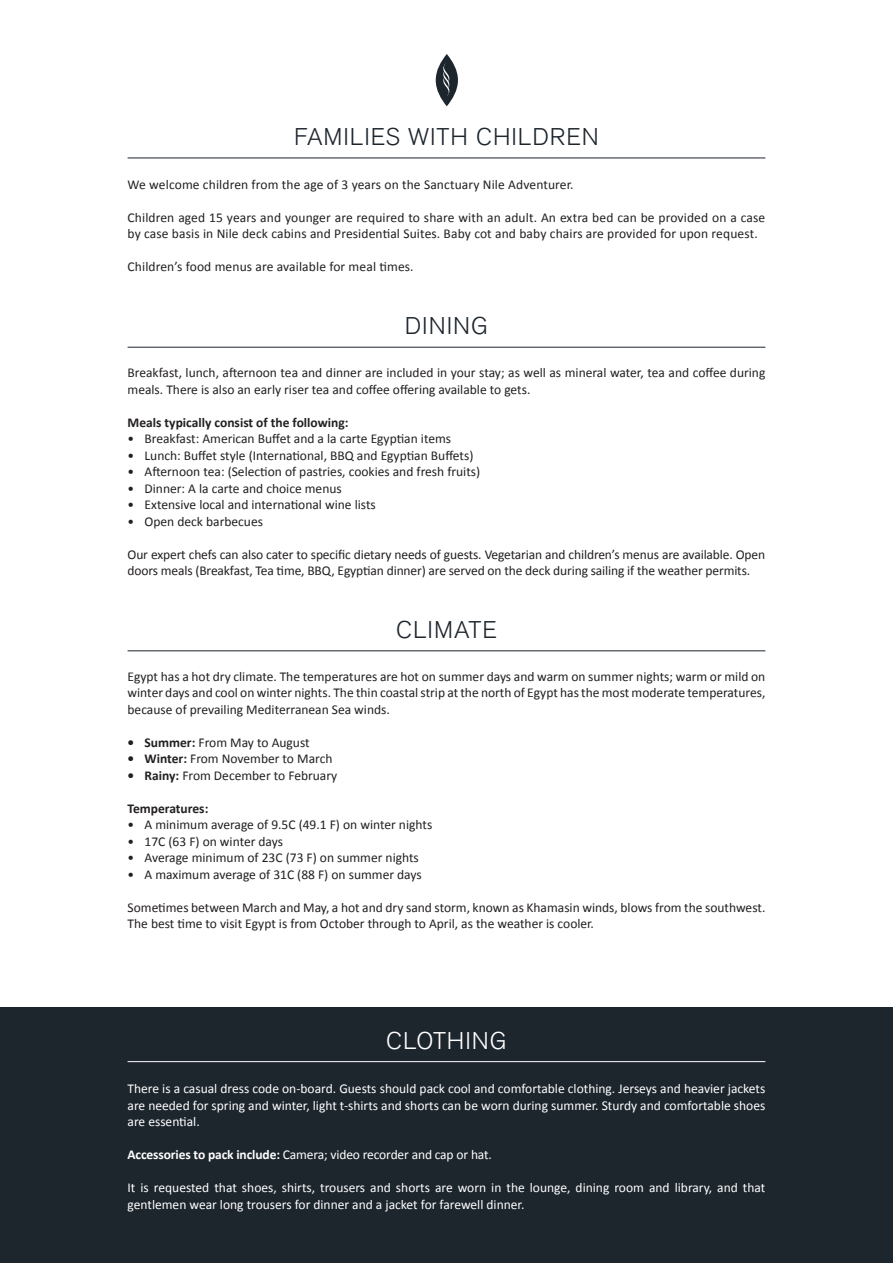
<style>
.page{position:relative;width:893px;height:1263px;background:#fff}
.page>*{position:absolute;margin:0;border:0;box-sizing:border-box;transform-origin:0 0}
.SR_Main_Title{font:300 24px "Akzidenz Grotesk BQ";letter-spacing:.04em;color:#1d252d}
.SR_Main_Title-2{font:300 24px "Akzidenz Grotesk BQ";letter-spacing:.04em;color:#fff}
.Bullet{font:13.5px/16.5px "Calibri";color:#231f20}
.Bullet-2{font:13.5px/16.5px "Calibri";color:#fff;text-align:justify}
.Body_text{font:13.5px/16.5px "Calibri";letter-spacing:.01em;color:#231f20}
.Bullet-3{font:700 13.5px "Calibri";color:#231f20}
.s1{font-weight:700}
</style>
<div class="page">
<hr style="left:128px;top:158px;width:637px;height:1px;background:#1d252d">
<svg style="left:436px;top:54px;width:22px;height:52px"></svg>
<hr style="left:128px;top:347px;width:637px;height:1px;background:#1d252d">
<div style="left:0;top:1007px;width:893px;height:256px;background:#1d252d"></div>
<hr style="left:128px;top:1061px;width:637px;height:1px;background:#fff">
<hr style="left:128px;top:650px;width:637px;height:1px;background:#1d252d">
<p class="SR_Main_Title" style="left:294px;top:123px;width:306px">FAMILIES WITH CHILDREN</p>
<p class="Body_text" style="left:128px;top:176px;width:448px">We welcome children from the age of 3 years on the Sanctuary Nile Adventurer.</p>
<p class="Body_text" style="left:128px;top:209px;width:639px">Children aged 15 years and younger are required to share with an adult. An extra bed can be provided on a case by case basis in Nile deck cabins and Presidential Suites. Baby cot and baby chairs are provided for upon request.</p>
<p class="Body_text" style="left:128px;top:259px;width:288px">Children’s food menus are available for meal times.</p>
<p class="SR_Main_Title" style="left:405px;top:312px;width:85px">DINING</p>
<p class="Bullet" style="left:128px;top:365px;width:639px">Breakfast, lunch, afternoon tea and dinner are included in your stay; as well as mineral water, tea and coffee during meals. There is also an early riser tea and coffee offering available to gets.</p>
<p class="Bullet-3" style="left:128px;top:414px;width:223px">Meals typically consist of the following:</p>
<p class="Bullet" style="left:128px;top:431px;width:325px">• Breakfast: American Buffet and a la carte Egyptian items</p>
<p class="Bullet" style="left:128px;top:447px;width:347px">• Lunch: Buffet style (International, BBQ and Egyptian Buffets)</p>
<p class="Bullet" style="left:128px;top:464px;width:354px">• Afternoon tea: (Selection of pastries, cookies and fresh fruits)</p>
<p class="Bullet" style="left:128px;top:480px;width:216px">• Dinner: A la carte and choice menus</p>
<p class="Bullet" style="left:128px;top:497px;width:250px">• Extensive local and international wine lists</p>
<p class="Bullet" style="left:128px;top:513px;width:137px">• Open deck barbecues</p>
<p class="Bullet" style="left:128px;top:546px;width:639px">Our expert chefs can also cater to specific dietary needs of guests. Vegetarian and children’s menus are available. Open doors meals (Breakfast, Tea time, BBQ, Egyptian dinner) are served on the deck during sailing if the weather permits.</p>
<p class="SR_Main_Title" style="left:396px;top:616px;width:102px">CLIMATE</p>
<p class="Bullet" style="left:128px;top:668px;width:639px;text-align:justify">Egypt has a hot dry climate. The temperatures are hot on summer days and warm on summer nights; warm or mild on winter days and cool on winter nights. The thin coastal strip at the north of Egypt has the most moderate temperatures, because of prevailing Mediterranean Sea winds.</p>
<p class="Bullet" style="left:128px;top:734px;width:184px"><span class="s1">• Summer:</span> From May to August</p>
<p class="Bullet" style="left:128px;top:751px;width:206px"><span class="s1">• Winter:</span> From November to March</p>
<p class="Bullet" style="left:128px;top:767px;width:211px"><span class="s1">• Rainy:</span> From December to February</p>
<p class="Bullet-3" style="left:128px;top:800px;width:82px">Temperatures:</p>
<p class="Bullet" style="left:128px;top:817px;width:306px">• A minimum average of 9.5C (49.1 F) on winter nights</p>
<p class="Bullet" style="left:128px;top:833px;width:157px">• 17C (63 F) on winter days</p>
<p class="Bullet" style="left:128px;top:850px;width:293px">• Average minimum of 23C (73 F) on summer nights</p>
<p class="Bullet" style="left:128px;top:866px;width:296px">• A maximum average of 31C (88 F) on summer days</p>
<p class="Bullet" style="left:128px;top:899px;width:639px">Sometimes between March and May, a hot and dry sand storm, known as Khamasin winds, blows from the southwest.<br>The best time to visit Egypt is from October through to April, as the weather is cooler.</p>
<p class="SR_Main_Title-2" style="left:386px;top:1027px;width:122px">CLOTHING</p>
<p class="Bullet-2" style="left:128px;top:1080px;width:639px">There is a casual dress code on-board. Guests should pack cool and comfortable clothing. Jerseys and heavier jackets are needed for spring and winter, light t-shirts and shorts can be worn during summer. Sturdy and comfortable shoes are essential.</p>
<p class="Bullet-2" style="left:128px;top:1146px;width:366px"><span class="s1">Accessories to pack include:</span> Camera; video recorder and cap or hat.</p>
<p class="Bullet-2" style="left:128px;top:1179px;width:639px">It is requested that shoes, shirts, trousers and shorts are worn in the lounge, dining room and library, and that gentlemen wear long trousers for dinner and a jacket for farewell dinner.</p>
</div>
